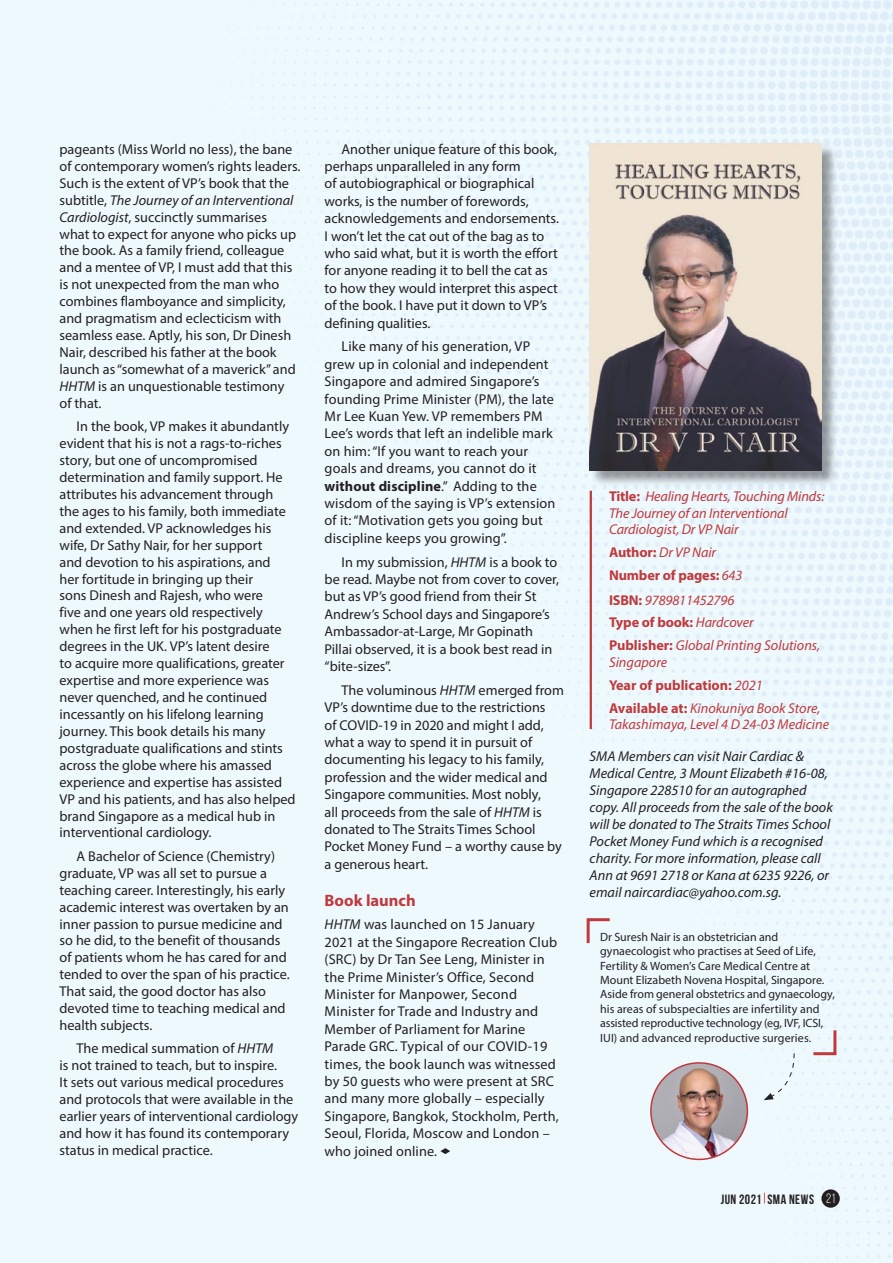
<style>
.page{position:relative;width:893px;height:1263px;background:#eef9fe}
.page>*{position:absolute;margin:0;border:0;box-sizing:border-box;transform-origin:0 0}
.t1{font:700 16.5px "Myriad Pro";color:#be3a3d}
.t2{font:14.25px/17px "Myriad Pro";color:#231f20}
.t3{font:italic 14.25px/17.1px "Myriad Pro";color:#231f20}
.t4{font:italic 14.25px/22.8px "Myriad Pro";letter-spacing:-.01em;color:#be3a3d}
.t5{font:700 14.25px/22.8px "Myriad Pro";letter-spacing:-.01em;color:#be3a3d}
.t6{font:700 13.5px "Bebas Neue";letter-spacing:.035em;color:#231f20}
.t7{font:12px/14.4px "Myriad Pro";color:#231f20}
.s1{font-style:italic}
.s2{font-weight:700}
.s3{font-weight:700;font-style:normal}
.s4{font-weight:400;font-style:italic}
.s5{font-weight:400;color:#fff}
</style>
<div class="page">
<div style="left:590px;top:144px;width:248px;height:343px;background:#231f20;opacity:.45"></div>
<img style="left:590px;top:143px;width:231px;height:327px">
<svg style="left:585px;top:917px;width:28px;height:29px"></svg>
<svg style="left:810px;top:1027px;width:28px;height:30px"></svg>
<svg style="left:764px;top:1052px;width:32px;height:48px;background:#e5f0f5"></svg>
<img style="left:651px;top:1063px;width:96px;height:96px;border-radius:48px">
<div style="left:650px;top:1062px;width:98px;height:98px;border:2px solid #be3a3d;border-radius:50%"></div>
<hr style="left:590px;top:491px;width:2px;height:238px;background:#be3a3d">
<svg style="left:440px;top:1148px;width:10px;height:6px"></svg>
<div style="left:821px;top:1189px;width:19px;height:19px;background:#231f20;border-radius:50%"></div>
<p class="t2" style="left:60px;top:140px;width:242px">pageants (Miss World no less), the bane of contemporary women’s rights leaders.<br>Such is the extent of VP’s book that the subtitle, <span class="s1">The Journey of an Interventional Cardiologist</span>, succinctly summarises what to expect for anyone who picks up the book. As a family friend, colleague and a mentee of VP, I must add that this is not unexpected from the man who combines flamboyance and simplicity, and pragmatism and eclecticism with seamless ease. Aptly, his son, Dr Dinesh Nair, described his father at the book launch as “somewhat of a maverick” and <span class="s1">HHTM</span> is an unquestionable testimony<br>of that.</p>
<p class="t2" style="left:60px;top:418px;width:238px;text-indent:17px">In the book, VP makes it abundantly evident that his is not a rags-to-riches story, but one of uncompromised determination and family support. He attributes his advancement through the ages to his family, both immediate and extended. VP acknowledges his wife, Dr Sathy Nair, for her support<br>and devotion to his aspirations, and<br>her fortitude in bringing up their<br>sons Dinesh and Rajesh, who were<br>five and one years old respectively when he first left for his postgraduate degrees in the UK. VP’s latent desire<br>to acquire more qualifications, greater expertise and more experience was never quenched, and he continued incessantly on his lifelong learning journey. This book details his many postgraduate qualifications and stints across the globe where his amassed experience and expertise has assisted VP and his patients, and has also helped brand Singapore as a medical hub in interventional cardiology.</p>
<p class="t2" style="left:60px;top:847px;width:232px;text-indent:17px">A Bachelor of Science (Chemistry) graduate, VP was all set to pursue a teaching career. Interestingly, his early academic interest was overtaken by an inner passion to pursue medicine and so he did, to the benefit of thousands of patients whom he has cared for and tended to over the span of his practice.<br>That said, the good doctor has also devoted time to teaching medical and health subjects.</p>
<p class="t2" style="left:60px;top:1040px;width:240px;text-indent:17px">The medical summation of <span class="s1">HHTM<br></span>is not trained to teach, but to inspire.<br>It sets out various medical procedures and protocols that were available in the earlier years of interventional cardiology and how it has found its contemporary status in medical practice.</p>
<p class="t2" style="left:325px;top:140px;width:236px;line-height:17.4px;text-indent:17px">Another unique feature of this book, perhaps unparalleled in any form<br>of autobiographical or biographical works, is the number of forewords, acknowledgements and endorsements.<br>I won’t let the cat out of the bag as to who said what, but it is worth the effort for anyone reading it to bell the cat as to how they would interpret this aspect of the book. I have put it down to VP’s defining qualities.</p>
<p class="t2" style="left:325px;top:338px;width:232px;line-height:17.4px;text-indent:17px">Like many of his generation, VP grew up in colonial and independent Singapore and admired Singapore’s founding Prime Minister (PM), the late Mr Lee Kuan Yew. VP remembers PM Lee’s words that left an indelible mark on him: “If you want to reach your goals and dreams, you cannot do it <span class="s2">without discipline</span>.” Adding to the wisdom of the saying is VP’s extension of it: “Motivation gets you going but discipline keeps you growing”.</p>
<p class="t2" style="left:325px;top:553px;width:236px;line-height:17.4px;text-indent:17px">In my submission, <span class="s1">HHTM</span> is a book to be read. Maybe not from cover to cover, but as VP’s good friend from their St Andrew’s School days and Singapore’s Ambassador-at-Large, Mr Gopinath Pillai observed, it is a book best read in “bite-sizes”.</p>
<p class="t2" style="left:325px;top:681px;width:241px;line-height:17.4px;text-indent:17px">The voluminous <span class="s1">HHTM</span> emerged from VP’s downtime due to the restrictions<br>of COVID-19 in 2020 and might I add, what a way to spend it in pursuit of documenting his legacy to his family, profession and the wider medical and Singapore communities. Most nobly,<br>all proceeds from the sale of <span class="s1">HHTM</span> is donated to The Straits Times School Pocket Money Fund – a worthy cause by a generous heart.</p>
<p class="t1" style="left:325px;top:889px;width:93px">Book launch</p>
<p class="t2" style="left:325px;top:916px;width:236px;line-height:17.4px"><span class="s1">HHTM</span> was launched on 15 January 2021 at the Singapore Recreation Club (SRC) by Dr Tan See Leng, Minister in the Prime Minister’s Office, Second Minister for Manpower, Second Minister for Trade and Industry and Member of Parliament for Marine Parade GRC. Typical of our COVID-19 times, the book launch was witnessed by 50 guests who were present at SRC and many more globally – especially Singapore, Bangkok, Stockholm, Perth, Seoul, Florida, Moscow and London – who joined online.</p>
<p class="t4" style="left:609px;top:488px;width:217px;line-height:16.5px"><span class="s3">Title:</span> Healing Hearts, Touching Minds:<br>The Journey of an Interventional<br>Cardiologist, Dr VP Nair</p>
<p class="t5" style="left:609px;top:541px;width:135px">Author: <span class="s4">Dr VP Nair<br></span>Number of pages: <span class="s4">643</span></p>
<p class="t4" style="left:609px;top:588px;width:213px"><span class="s3">ISBN:</span> 9789811452796<br><span class="s3">Type of book:</span> Hardcover<br><span class="s3">Publisher:</span> Global Printing Solutions,</p>
<p class="t4" style="left:609px;top:650px;width:213px">Singapore<br><span class="s3">Year of publication:</span> 2021<br><span class="s3">Available at:</span> Kinokuniya Book Store,</p>
<p class="t4" style="left:609px;top:713px;width:222px">Takashimaya, Level 4 D 24-03 Medicine</p>
<p class="t3" style="left:590px;top:747px;width:245px">SMA Members can visit Nair Cardiac &amp; Medical Centre, 3 Mount Elizabeth #16-08, Singapore 228510 for an autographed copy. All proceeds from the sale of the book will be donated to The Straits Times School Pocket Money Fund which is a recognised charity. For more information, please call Ann at 9691 2718 or Kana at 6235 9226, or email naircardiac@yahoo.com.sg.</p>
<p class="t7" style="left:600px;top:929px;width:236px">Dr Suresh Nair is an obstetrician and gynaecologist who practises at Seed of Life, Fertility &amp; Women’s Care Medical Centre at Mount Elizabeth Novena Hospital, Singapore.<br>Aside from general obstetrics and gynaecology, his areas of subspecialties are infertility and assisted reproductive technology (eg, IVF, ICSI, IUI) and advanced reproductive surgeries.</p>
<p class="t6" style="left:721px;top:1191px;width:116px">JUN 2021 SMA NEWS <span class="s5">21</span></p>
</div>
